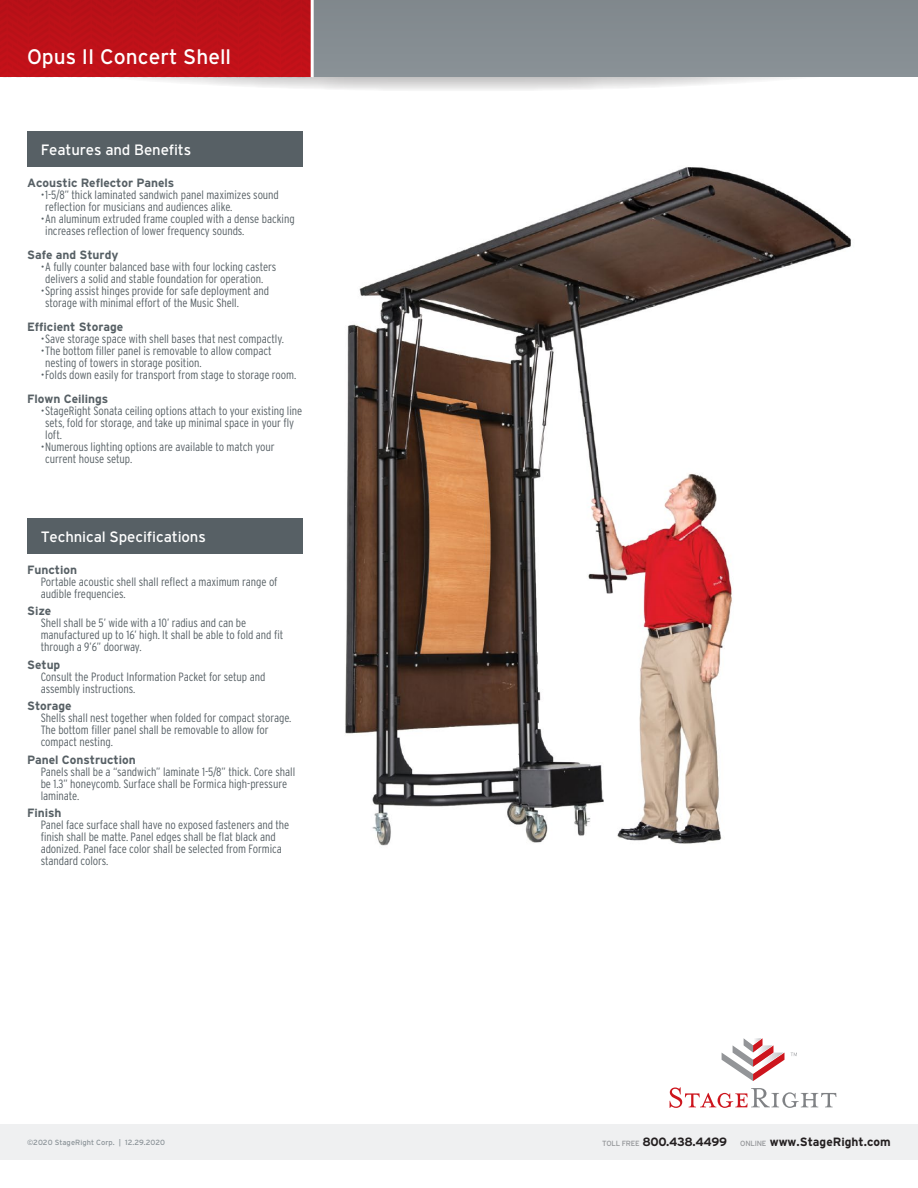
<style>
.page{position:relative;width:918px;height:1188px;background:#fff}
.page>*{position:absolute;margin:0;border:0;box-sizing:border-box;transform-origin:0 0}
.t1{font:21px "Stage Right";color:#fff}
.t2{font:15px "Stage Right";letter-spacing:-.01em;color:#fff}
.t3{font:300 condensed 12px/12px "Interstate";letter-spacing:-.005em;color:#576065}
.t4{font:700 12px "Stage Right";letter-spacing:-.005em;color:#576065}
.t5{font:700 12px "Stage Right";color:#231f20}
.t6{font:700 12px "Stage Right";letter-spacing:-.03em;color:#231f20}
.t7{font:7.5px "Stage Right";color:#8a9297}
.s1{font-weight:400;font-size:7.5px;color:#939598}
</style>
<div class="page">
<svg style="left:0;top:0;width:918px;height:77px;background:#995c62"></svg>
<hr style="left:311px;top:0;width:3px;height:77px;background:#fff">
<svg style="left:670px;top:1087px;width:166px;height:21px"></svg>
<svg style="left:722px;top:1038px;width:62px;height:43px"></svg>
<svg style="left:791px;top:1053px;width:6px;height:3px"></svg>
<div style="left:0;top:1124px;width:917px;height:36px;background:#eff0f1"></div>
<img style="left:189px;top:55px;width:677px;height:791px">
<div style="left:27px;top:131px;width:276px;height:36px;background:#576065"></div>
<div style="left:27px;top:518px;width:276px;height:36px;background:#576065"></div>
<h1 class="t1" style="left:27px;top:45px;width:206px">Opus II Concert Shell</h1>
<p class="t2" style="left:41px;top:141px;width:152px">Features and Benefits</p>
<p class="t4" style="left:27px;top:176px;width:149px">Acoustic Reflector Panels</p>
<p class="t3" style="left:45px;top:188px;width:235px;text-indent:-4px">•1-5/8” thick laminated sandwich panel maximizes sound reflection for musicians and audiences alike.</p>
<p class="t3" style="left:45px;top:212px;width:251px;text-indent:-4px">•An aluminum extruded frame coupled with a dense backing increases reflection of lower frequency sounds.</p>
<p class="t4" style="left:27px;top:248px;width:93px">Safe and Sturdy</p>
<p class="t3" style="left:45px;top:260px;width:233px;text-indent:-4px">•A fully counter balanced base with four locking casters delivers a solid and stable foundation for operation.</p>
<p class="t3" style="left:45px;top:284px;width:225px;text-indent:-4px">•Spring assist hinges provide for safe deployment and storage with minimal effort of the Music Shell.</p>
<p class="t4" style="left:27px;top:320px;width:98px">Efficient Storage</p>
<p class="t3" style="left:41px;top:332px;width:245px">•Save storage space with shell bases that nest compactly.</p>
<p class="t3" style="left:45px;top:344px;width:228px;text-indent:-4px">•The bottom filler panel is removable to allow compact nesting of towers in storage position.</p>
<p class="t3" style="left:41px;top:368px;width:257px">•Folds down easily for transport from stage to storage room.</p>
<p class="t4" style="left:27px;top:392px;width:82px">Flown Ceilings</p>
<p class="t3" style="left:45px;top:404px;width:259px;text-indent:-4px">•StageRight Sonata ceiling options attach to your existing line sets, fold for storage, and take up minimal space in your fly loft.</p>
<p class="t3" style="left:45px;top:440px;width:231px;text-indent:-4px">•Numerous lighting options are available to match your current house setup.</p>
<p class="t2" style="left:41px;top:529px;width:167px">Technical Specifications</p>
<p class="t4" style="left:27px;top:563px;width:51px">Function</p>
<p class="t3" style="left:41px;top:576px;width:238px">Portable acoustic shell shall reflect a maximum range of audible frequencies.</p>
<p class="t4" style="left:27px;top:605px;width:26px">Size</p>
<p class="t3" style="left:41px;top:617px;width:244px">Shell shall be 5’ wide with a 10’ radius and can be manufactured up to 16’ high. It shall be able to fold and fit through a 9’6” doorway.</p>
<p class="t4" style="left:27px;top:658px;width:35px">Setup</p>
<p class="t3" style="left:41px;top:671px;width:226px">Consult the Product Information Packet for setup and assembly instructions.</p>
<p class="t4" style="left:27px;top:699px;width:46px">Storage</p>
<p class="t3" style="left:41px;top:712px;width:252px">Shells shall nest together when folded for compact storage.<br>The bottom filler panel shall be removable to allow for compact nesting.</p>
<p class="t4" style="left:27px;top:753px;width:110px">Panel Construction</p>
<p class="t3" style="left:41px;top:765px;width:256px">Panels shall be a “sandwich” laminate 1-5/8” thick. Core shall be 1.3” honeycomb. Surface shall be Formica high-pressure laminate.</p>
<p class="t4" style="left:27px;top:806px;width:36px">Finish</p>
<p class="t3" style="left:41px;top:819px;width:250px">Panel face surface shall have no exposed fasteners and the finish shall be matte. Panel edges shall be flat black and adonized. Panel face color shall be selected from Formica standard colors.</p>
<p class="t7" style="left:27px;top:1138px;width:140px">©2020 StageRight Corp. | 12.29.2020</p>
<p class="t6" style="left:602px;top:1136px;width:126px"><span class="s1">TOLL FREE</span> 800.438.4499</p>
<p class="t5" style="left:740px;top:1136px;width:152px"><span class="s1">ONLINE</span> www.StageRight.com</p>
</div>
